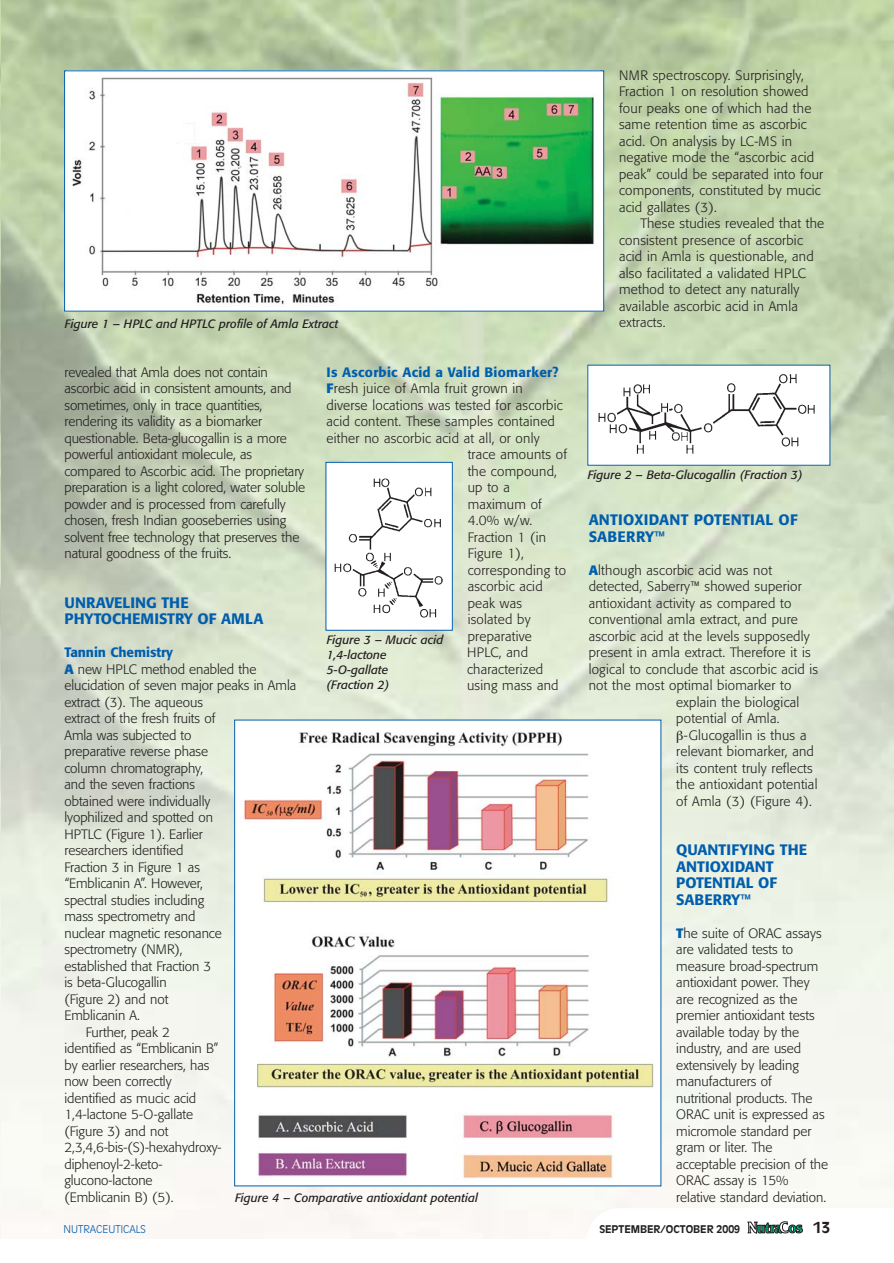
<style>
.page{position:relative;width:894px;height:1263px;background:#fff}
.page>*{position:absolute;margin:0;border:0;box-sizing:border-box;transform-origin:0 0}
.t1{font:500 15px/16.5px "Formata";color:#005ead}
.t2{font:700 15px "Antique Olive";color:#231f20}
.t3{font:300 13.5px/16.5px "Formata";color:#231f20}
.t4{font:500 13.5px "Formata";letter-spacing:.015em;color:#005ead}
.t5{font:500 13.5px "Formata";letter-spacing:-.005em;color:#005ead}
.t6{font:italic 12px/15px "Formata";color:#231f20}
.t7{font:700 10.5px "Antique Olive";color:#231f20}
.t8{font:300 10.5px "Antique Olive";color:#005ead}
.s1{font-weight:700;color:#005ead}
</style>
<div class="page">
<img style="left:0;top:0;width:894px;height:1239px">
<img style="left:68px;top:72px;width:532px;height:238px">
<div style="left:64px;top:70px;width:540px;height:242px;border:1px solid #005ead"></div>
<div style="left:588px;top:365px;width:242px;height:100px;background:#fff"></div>
<img style="left:598px;top:374px;width:217px;height:80px">
<div style="left:326px;top:462px;width:126px;height:168px;background:#fff"></div>
<img style="left:334px;top:478px;width:109px;height:140px">
<div style="left:326px;top:462px;width:127px;height:169px;border:1px solid #005ead"></div>
<img style="left:236px;top:722px;width:423px;height:462px">
<svg style="left:587px;top:1208px;width:307px;height:31px"></svg>
<svg style="left:677px;top:730px;width:6px;height:13px"></svg>
<p class="t6" style="left:65px;top:317px;width:275px">Figure 1 – HPLC and HPTLC profile of Amla Extract</p>
<p class="t4" style="left:327px;top:366px;width:234px">Is Ascorbic Acid a Valid Biomarker?</p>
<p class="t3" style="left:327px;top:381px;width:198px"><span class="s1">F</span>resh juice of Amla fruit grown in</p>
<p class="t3" style="left:327px;top:398px;width:238px">diverse locations was tested for ascorbic</p>
<p class="t3" style="left:327px;top:414px;width:230px">acid content. These samples contained</p>
<p class="t3" style="left:327px;top:431px;width:215px">either no ascorbic acid at all, or only</p>
<p class="t3" style="left:468px;top:447px;width:101px">trace amounts of</p>
<p class="t3" style="left:468px;top:464px;width:91px">the compound,</p>
<p class="t3" style="left:468px;top:480px;width:44px">up to a</p>
<p class="t3" style="left:468px;top:497px;width:76px">maximum of</p>
<p class="t3" style="left:468px;top:513px;width:66px">4.0% w/w.</p>
<p class="t3" style="left:468px;top:530px;width:80px">Fraction 1 (in</p>
<p class="t3" style="left:468px;top:546px;width:58px">Figure 1),</p>
<p class="t3" style="left:468px;top:563px;width:100px">corresponding to</p>
<p class="t3" style="left:468px;top:579px;width:76px">ascorbic acid</p>
<p class="t3" style="left:468px;top:596px;width:56px">peak was</p>
<p class="t3" style="left:468px;top:612px;width:64px">isolated by</p>
<p class="t3" style="left:468px;top:629px;width:66px">preparative</p>
<p class="t3" style="left:467px;top:645px;width:63px">HPLC, and</p>
<p class="t3" style="left:467px;top:662px;width:78px">characterized</p>
<p class="t3" style="left:467px;top:678px;width:93px">using mass and</p>
<p class="t3" style="left:64px;top:365px;width:242px">revealed that Amla does not contain ascorbic acid in consistent amounts, and sometimes, only in trace quantities, rendering its validity as a biomarker questionable. Beta-glucogallin is a more powerful antioxidant molecule, as compared to Ascorbic acid. The proprietary preparation is a light colored, water soluble powder and is processed from carefully chosen, fresh Indian gooseberries using solvent free technology that preserves the natural goodness of the fruits.</p>
<p class="t1" style="left:64px;top:595px;width:200px">UNRAVELING THE<br>PHYTOCHEMISTRY OF AMLA</p>
<p class="t5" style="left:64px;top:646px;width:110px">Tannin Chemistry</p>
<p class="t3" style="left:64px;top:662px;width:193px"><span class="s1">A</span> new HPLC method enabled the</p>
<p class="t3" style="left:64px;top:678px;width:233px">elucidation of seven major peaks in Amla</p>
<p class="t3" style="left:64px;top:695px;width:140px">extract (3). The aqueous</p>
<p class="t3" style="left:64px;top:711px;width:152px">extract of the fresh fruits of</p>
<p class="t3" style="left:64px;top:728px;width:129px">Amla was subjected to</p>
<p class="t3" style="left:64px;top:744px;width:145px">preparative reverse phase</p>
<p class="t3" style="left:64px;top:761px;width:140px">column chromatography,</p>
<p class="t3" style="left:64px;top:777px;width:132px">and the seven fractions</p>
<p class="t3" style="left:64px;top:794px;width:147px">obtained were individually</p>
<p class="t3" style="left:64px;top:810px;width:150px">lyophilized and spotted on</p>
<p class="t3" style="left:64px;top:827px;width:140px">HPTLC (Figure 1). Earlier</p>
<p class="t3" style="left:64px;top:843px;width:120px">researchers identified</p>
<p class="t3" style="left:64px;top:860px;width:137px">Fraction 3 in Figure 1 as</p>
<p class="t3" style="left:64px;top:876px;width:140px">“Emblicanin A”. However,</p>
<p class="t3" style="left:64px;top:893px;width:141px">spectral studies including</p>
<p class="t3" style="left:64px;top:909px;width:132px">mass spectrometry and</p>
<p class="t3" style="left:64px;top:926px;width:159px">nuclear magnetic resonance</p>
<p class="t3" style="left:64px;top:942px;width:120px">spectrometry (NMR),</p>
<p class="t3" style="left:64px;top:959px;width:149px">established that Fraction 3</p>
<p class="t3" style="left:64px;top:975px;width:104px">is beta-Glucogallin</p>
<p class="t3" style="left:64px;top:992px;width:105px">(Figure 2) and not</p>
<p class="t3" style="left:64px;top:1008px;width:77px">Emblicanin A.</p>
<p class="t3" style="left:86px;top:1025px;width:86px">Further, peak 2</p>
<p class="t3" style="left:64px;top:1041px;width:156px">identified as “Emblicanin B”</p>
<p class="t3" style="left:64px;top:1058px;width:147px">by earlier researchers, has</p>
<p class="t3" style="left:64px;top:1074px;width:109px">now been correctly</p>
<p class="t3" style="left:64px;top:1091px;width:133px">identified as mucic acid</p>
<p class="t3" style="left:64px;top:1107px;width:130px">1,4-lactone 5-O-gallate</p>
<p class="t3" style="left:64px;top:1124px;width:105px">(Figure 3) and not</p>
<p class="t3" style="left:64px;top:1140px;width:159px">2,3,4,6-bis-(S)-hexahydroxy-</p>
<p class="t3" style="left:64px;top:1157px;width:99px">diphenoyl-2-keto-</p>
<p class="t3" style="left:64px;top:1173px;width:90px">glucono-lactone</p>
<p class="t3" style="left:64px;top:1190px;width:111px">(Emblicanin B) (5).</p>
<p class="t6" style="left:327px;top:634px;width:118px">Figure 3 – Mucic acid<br>1,4-lactone<br>5-O-gallate<br>(Fraction 2)</p>
<p class="t6" style="left:235px;top:1191px;width:244px">Figure 4 – Comparative antioxidant potential</p>
<p class="t3" style="left:619px;top:68px;width:206px">NMR spectroscopy. Surprisingly,<br>Fraction 1 on resolution showed four peaks one of which had the same retention time as ascorbic acid. On analysis by LC-MS in negative mode the “ascorbic acid peak” could be separated into four components, constituted by mucic acid gallates (3).</p>
<p class="t3" style="left:619px;top:216px;width:207px;text-indent:21px">These studies revealed that the consistent presence of ascorbic acid in Amla is questionable, and also facilitated a validated HPLC method to detect any naturally available ascorbic acid in Amla extracts.</p>
<p class="t6" style="left:588px;top:469px;width:216px">Figure 2 – Beta-Glucogallin (Fraction 3)</p>
<p class="t1" style="left:589px;top:513px;width:211px">ANTIOXIDANT POTENTIAL OF<br>SABERRY™</p>
<p class="t3" style="left:589px;top:563px;width:185px"><span class="s1">A</span>lthough ascorbic acid was not</p>
<p class="t3" style="left:589px;top:579px;width:214px">detected, Saberry™ showed superior</p>
<p class="t3" style="left:589px;top:596px;width:204px">antioxidant activity as compared to</p>
<p class="t3" style="left:589px;top:612px;width:211px">conventional amla extract, and pure</p>
<p class="t3" style="left:589px;top:629px;width:223px">ascorbic acid at the levels supposedly</p>
<p class="t3" style="left:589px;top:645px;width:223px">present in amla extract. Therefore it is</p>
<p class="t3" style="left:589px;top:662px;width:231px">logical to conclude that ascorbic acid is</p>
<p class="t3" style="left:589px;top:678px;width:204px">not the most optimal biomarker to</p>
<p class="t3" style="left:676px;top:695px;width:125px">explain the biological</p>
<p class="t3" style="left:676px;top:711px;width:105px">potential of Amla.</p>
<p class="t3" style="left:684px;top:728px;width:124px">-Glucogallin is thus a</p>
<p class="t3" style="left:676px;top:744px;width:139px">relevant biomarker, and</p>
<p class="t3" style="left:676px;top:761px;width:138px">its content truly reflects</p>
<p class="t3" style="left:676px;top:777px;width:143px">the antioxidant potential</p>
<p class="t3" style="left:676px;top:794px;width:137px">of Amla (3) (Figure 4).</p>
<p class="t1" style="left:676px;top:843px;width:133px">QUANTIFYING THE<br>ANTIOXIDANT<br>POTENTIAL OF<br>SABERRY™</p>
<p class="t3" style="left:676px;top:926px;width:153px"><span class="s1">T</span>he suite of ORAC assays are validated tests to measure broad-spectrum antioxidant power. They are recognized as the premier antioxidant tests available today by the industry, and are used extensively by leading manufacturers of nutritional products. The<br>ORAC unit is expressed as micromole standard per gram or liter. The acceptable precision of the<br>ORAC assay is 15% relative standard deviation.</p>
<p class="t8" style="left:64px;top:1225px;width:84px">NUTRACEUTICALS</p>
<p class="t7" style="left:599px;top:1225px;width:142px">SEPTEMBER/OCTOBER 2009</p>
<p class="t2" style="left:814px;top:1222px;width:18px">13</p>
</div>
